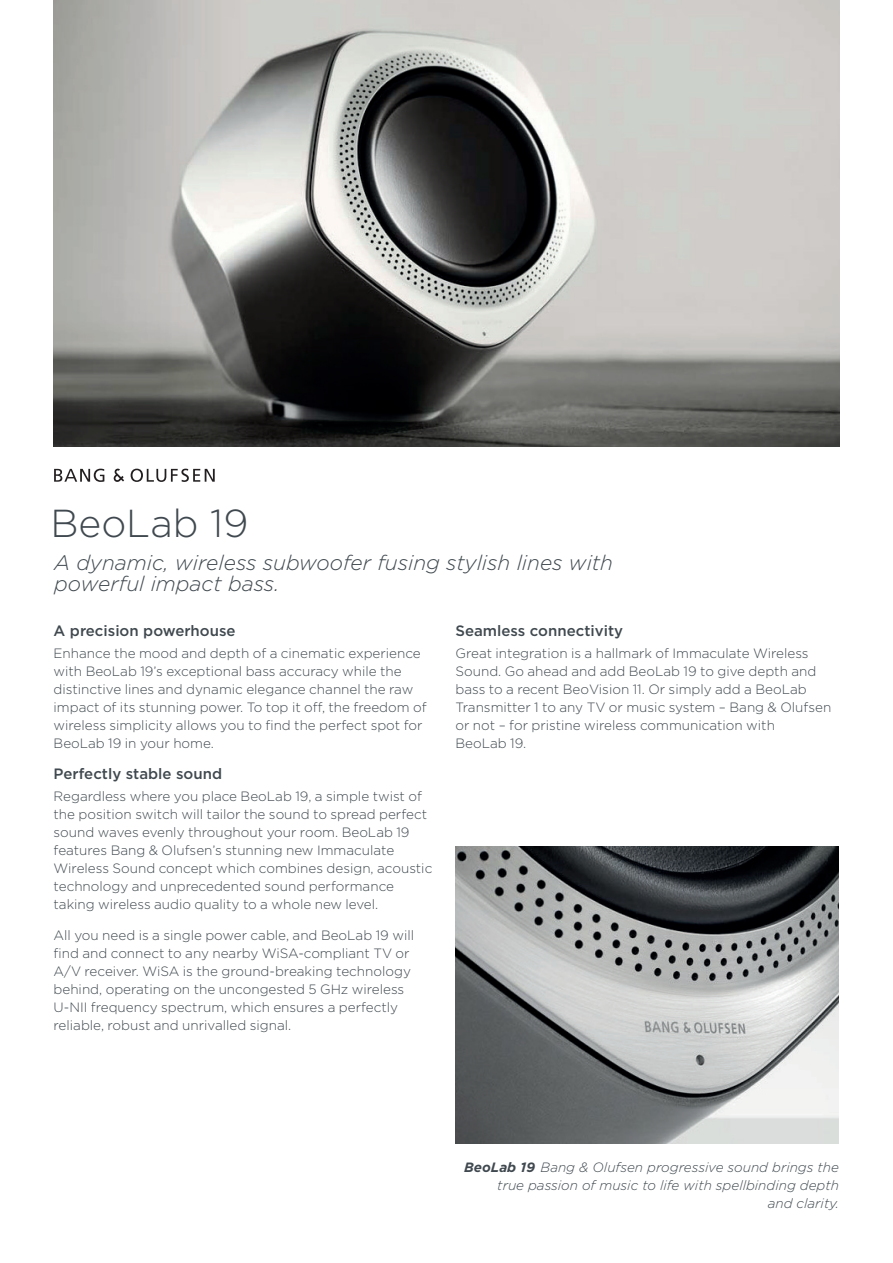
<style>
.page{position:relative;width:893px;height:1263px;background:#fff}
.page>*{position:absolute;margin:0;border:0;box-sizing:border-box;transform-origin:0 0}
.t1{font:300 39px "Gotham";color:#40494f}
.manchet{font:italic 300 21px/21px "Gotham";color:#40494f}
.under_rubrik{font:500 15px "Gotham";color:#40494f}
.brød{font:300 13.5px/18px "Gotham";color:#40494f}
.t2{font:italic 300 13.5px/18px "Gotham";color:#40494f;text-align:right}
.s1{font-weight:700}
</style>
<div class="page">
<img style="left:54px;top:0;width:785px;height:446px">
<img style="left:455px;top:846px;width:384px;height:298px">
<svg style="left:54px;top:469px;width:50px;height:13px"></svg>
<svg style="left:131px;top:469px;width:84px;height:13px"></svg>
<svg style="left:113px;top:469px;width:11px;height:13px"></svg>
<p class="t1" style="left:50px;top:499px;width:199px">BeoLab 19</p>
<p class="manchet" style="left:54px;top:551px;width:560px">A dynamic, wireless subwoofer fusing stylish lines with powerful impact bass.</p>
<p class="under_rubrik" style="left:455px;top:621px;width:169px">Seamless connectivity</p>
<p class="brød" style="left:455px;top:644px;width:377px">Great integration is a hallmark of Immaculate Wireless Sound. Go ahead and add BeoLab 19 to give depth and bass to a recent BeoVision 11. Or simply add a BeoLab Transmitter 1 to any TV or music system – Bang &amp; Olufsen or not – for pristine wireless communication with<br>BeoLab 19.</p>
<p class="under_rubrik" style="left:54px;top:621px;width:184px">A precision powerhouse</p>
<p class="brød" style="left:54px;top:644px;width:375px">Enhance the mood and depth of a cinematic experience with BeoLab 19’s exceptional bass accuracy while the distinctive lines and dynamic elegance channel the raw impact of its stunning power. To top it off, the freedom of wireless simplicity allows you to find the perfect spot for BeoLab 19 in your home.</p>
<p class="under_rubrik" style="left:54px;top:764px;width:170px">Perfectly stable sound</p>
<p class="brød" style="left:54px;top:787px;width:380px">Regardless where you place BeoLab 19, a simple twist of the position switch will tailor the sound to spread perfect sound waves evenly throughout your room. BeoLab 19 features Bang &amp; Olufsen’s stunning new Immaculate Wireless Sound concept which combines design, acoustic technology and unprecedented sound performance taking wireless audio quality to a whole new level.</p>
<p class="brød" style="left:54px;top:926px;width:362px">All you need is a single power cable, and BeoLab 19 will find and connect to any nearby WiSA-compliant TV or A/V receiver. WiSA is the ground-breaking technology behind, operating on the uncongested 5 GHz wireless U-NII frequency spectrum, which ensures a perfectly reliable, robust and unrivalled signal.</p>
<p class="t2" style="left:464px;top:1158px;width:376px"><span class="s1">BeoLab 19</span> Bang &amp; Olufsen progressive sound brings the true passion of music to life with spellbinding depth<br>and clarity.</p>
</div>
